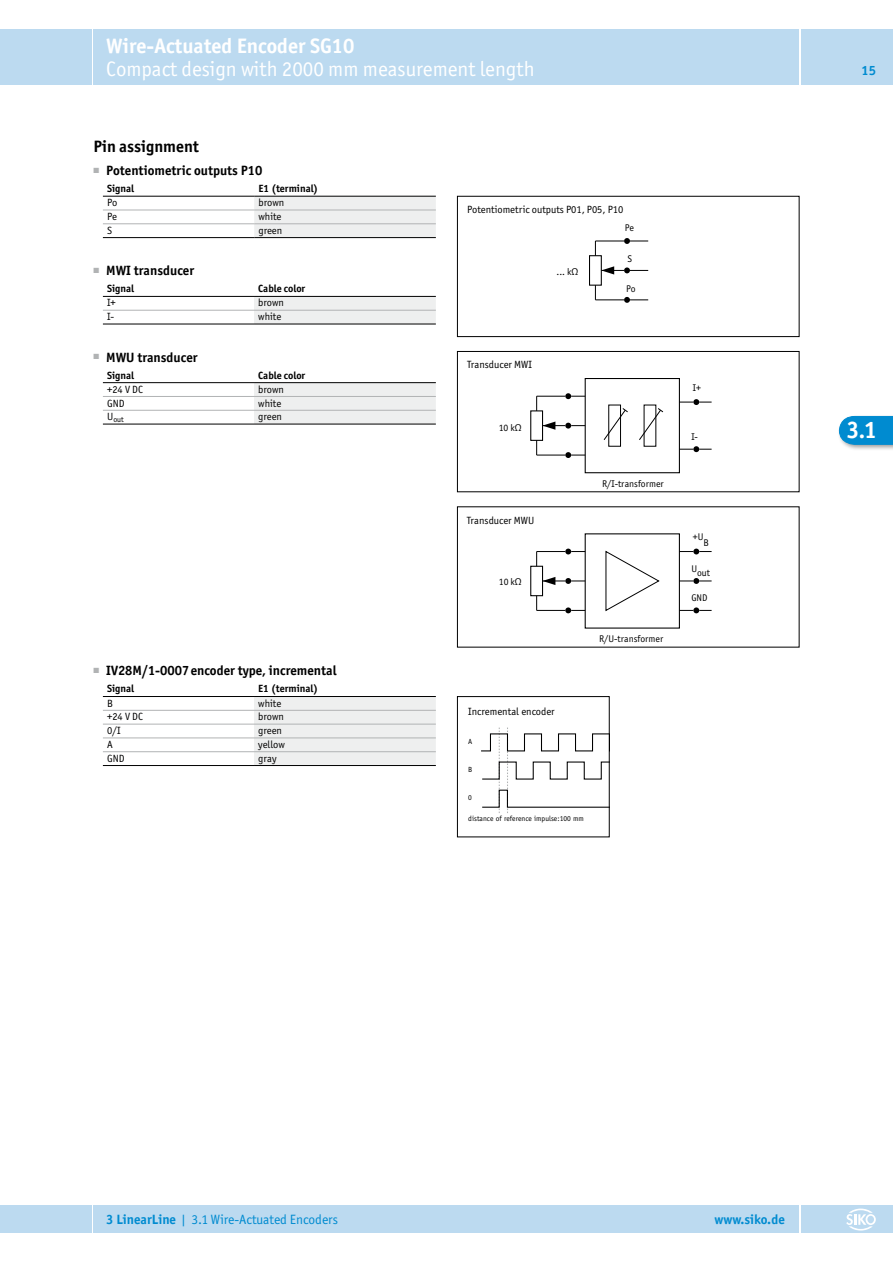
<style>
.page{position:relative;width:893px;height:1263px;background:#fff}
.page>*{position:absolute;margin:0;border:0;box-sizing:border-box;transform-origin:0 0}
.t1{font:700 24px "Officina Sans ITC Pro";color:#fff}
.t2{font:21px "Officina Sans ITC Pro";color:#fff}
.t3{font:700 21px "Officina Sans ITC Pro";color:#fff}
.t4{font:700 16.5px "Officina Sans ITC Pro";color:#000}
.t5{font:700 13.5px "Officina Sans ITC Pro";color:#000}
.t6{font:13.5px "Officina Sans ITC Pro";color:#008bd0}
.t7{font:700 13.5px "Officina Sans ITC Pro";color:#008bd0}
.t8{font:10.5px "Officina Sans ITC Pro";color:#000}
.t9{font:700 10.5px "Officina Sans ITC Pro";color:#000}
.t10{font:9.75px "Officina Sans ITC Pro";color:#000}
.t11{font:7.8px "Officina Sans ITC Pro";color:#000}
.t12{font:7.5px "Officina Sans";color:#000}
.s1{font-weight:500}
.s2{font-weight:700}
</style>
<div class="page">
<div style="left:0;top:1205px;width:91px;height:28px;background:#bcdaf0"></div>
<div style="left:801px;top:1205px;width:92px;height:28px;background:#bcdaf0"></div>
<div style="left:94px;top:1205px;width:705px;height:28px;background:#bcdaf0"></div>
<div style="left:94px;top:30px;width:705px;height:55px;background:#bcdaf0"></div>
<div style="left:0;top:30px;width:91px;height:55px;background:#bcdaf0"></div>
<div style="left:801px;top:30px;width:92px;height:55px;background:#bcdaf0"></div>
<svg style="left:481px;top:727px;width:127px;height:86px"></svg>
<div style="left:457px;top:696px;width:153px;height:141px;border:1px solid #000"></div>
<div style="left:837px;top:414px;width:56px;height:37px;background:#000;opacity:.4"></div>
<div style="left:839px;top:416px;width:54px;height:28px;background:#008bd0"></div>
<div style="left:585px;top:378px;width:95px;height:95px;border:1px solid #000"></div>
<div style="left:530px;top:410px;width:13px;height:31px;border:1px solid #000"></div>
<div style="left:608px;top:405px;width:13px;height:42px;border:1px solid #000"></div>
<svg style="left:536px;top:440px;width:49px;height:18px"></svg>
<svg style="left:542px;top:421px;width:43px;height:9px"></svg>
<svg style="left:536px;top:393px;width:49px;height:18px"></svg>
<svg style="left:603px;top:408px;width:25px;height:33px"></svg>
<svg style="left:679px;top:446px;width:33px;height:6px"></svg>
<svg style="left:679px;top:399px;width:33px;height:6px"></svg>
<svg style="left:639px;top:408px;width:25px;height:33px"></svg>
<div style="left:457px;top:351px;width:342px;height:141px;border:1px solid #000"></div>
<svg style="left:605px;top:551px;width:55px;height:60px"></svg>
<div style="left:530px;top:566px;width:13px;height:30px;border:1px solid #000"></div>
<svg style="left:536px;top:549px;width:49px;height:17px"></svg>
<svg style="left:542px;top:577px;width:43px;height:8px"></svg>
<svg style="left:536px;top:596px;width:49px;height:17px"></svg>
<svg style="left:679px;top:549px;width:33px;height:5px"></svg>
<svg style="left:679px;top:607px;width:33px;height:6px"></svg>
<svg style="left:679px;top:578px;width:33px;height:6px"></svg>
<div style="left:589px;top:255px;width:13px;height:31px;border:1px solid #000"></div>
<svg style="left:595px;top:285px;width:53px;height:18px"></svg>
<svg style="left:601px;top:266px;width:47px;height:9px"></svg>
<svg style="left:595px;top:238px;width:53px;height:18px"></svg>
<div style="left:457px;top:196px;width:342px;height:141px;border:1px solid #000"></div>
<svg style="left:846px;top:1208px;width:30px;height:22px"></svg>
<svg style="left:254px;top:297px;width:182px;height:27px;background:#e8e9e9"></svg>
<hr style="left:103px;top:296px;width:151px;height:1px;background:#000">
<hr style="left:254px;top:296px;width:182px;height:1px;background:#000">
<hr style="left:103px;top:310px;width:151px;height:1px;background:#b1b3b4">
<hr style="left:254px;top:310px;width:182px;height:1px;background:#b1b3b4">
<hr style="left:103px;top:324px;width:151px;height:1px;background:#000">
<hr style="left:254px;top:324px;width:182px;height:1px;background:#000">
<svg style="left:254px;top:383px;width:182px;height:41px;background:#e9eaea"></svg>
<hr style="left:103px;top:382px;width:151px;height:1px;background:#000">
<hr style="left:254px;top:382px;width:182px;height:1px;background:#000">
<hr style="left:103px;top:396px;width:151px;height:1px;background:#b1b3b4">
<hr style="left:254px;top:396px;width:182px;height:1px;background:#b1b3b4">
<hr style="left:103px;top:410px;width:151px;height:1px;background:#b1b3b4">
<hr style="left:254px;top:410px;width:182px;height:1px;background:#b1b3b4">
<hr style="left:103px;top:424px;width:151px;height:1px;background:#000">
<hr style="left:254px;top:424px;width:182px;height:1px;background:#000">
<div style="left:254px;top:197px;width:182px;height:40px;background:#eeefef"></div>
<hr style="left:103px;top:196px;width:151px;height:1px;background:#000">
<hr style="left:254px;top:196px;width:182px;height:1px;background:#000">
<hr style="left:103px;top:210px;width:151px;height:1px;background:#b1b3b4">
<hr style="left:254px;top:210px;width:182px;height:1px;background:#b1b3b4">
<hr style="left:103px;top:223px;width:151px;height:1px;background:#b1b3b4">
<hr style="left:254px;top:223px;width:182px;height:1px;background:#b1b3b4">
<hr style="left:103px;top:237px;width:151px;height:1px;background:#000">
<hr style="left:254px;top:237px;width:182px;height:1px;background:#000">
<div style="left:254px;top:697px;width:182px;height:68px;background:#eeefef"></div>
<hr style="left:103px;top:696px;width:151px;height:1px;background:#000">
<hr style="left:254px;top:696px;width:182px;height:1px;background:#000">
<hr style="left:103px;top:710px;width:151px;height:1px;background:#b1b3b4">
<hr style="left:103px;top:724px;width:151px;height:1px;background:#b1b3b4">
<hr style="left:103px;top:738px;width:151px;height:1px;background:#b1b3b4">
<hr style="left:254px;top:710px;width:182px;height:1px;background:#b1b3b4">
<hr style="left:254px;top:724px;width:182px;height:1px;background:#b1b3b4">
<hr style="left:254px;top:738px;width:182px;height:1px;background:#b1b3b4">
<hr style="left:103px;top:751px;width:151px;height:1px;background:#b1b3b4">
<hr style="left:254px;top:751px;width:182px;height:1px;background:#b1b3b4">
<hr style="left:103px;top:765px;width:151px;height:1px;background:#000">
<hr style="left:254px;top:765px;width:182px;height:1px;background:#000">
<h2 class="t3" style="left:106px;top:33px;width:250px">Wire-Actuated Encoder SG10</h2>
<h2 class="t2" style="left:106px;top:57px;width:430px">Compact design with 2000 mm measurement length</h2>
<h3 class="t4" style="left:94px;top:136px;width:107px">Pin assignment</h3>
<p class="t5" style="left:94px;top:162px;width:170px"><sup>■</sup> Potentiometric outputs P10</p>
<p class="t9" style="left:107px;top:182px;width:29px">Signal</p>
<p class="t9" style="left:258px;top:182px;width:61px">E1 (terminal)</p>
<p class="t8" style="left:107px;top:197px;width:12px">Po</p>
<p class="t8" style="left:258px;top:197px;width:27px">brown</p>
<p class="t8" style="left:107px;top:210px;width:11px">Pe</p>
<p class="t8" style="left:258px;top:210px;width:24px">white</p>
<p class="t8" style="left:107px;top:224px;width:7px">S</p>
<p class="t8" style="left:258px;top:224px;width:25px">green</p>
<p class="t5" style="left:94px;top:262px;width:102px"><sup>■</sup> MWI transducer</p>
<p class="t9" style="left:107px;top:282px;width:29px">Signal</p>
<p class="t9" style="left:258px;top:282px;width:49px">Cable color</p>
<p class="t8" style="left:107px;top:297px;width:10px">I+</p>
<p class="t8" style="left:258px;top:297px;width:27px">brown</p>
<p class="t8" style="left:107px;top:311px;width:9px">I-</p>
<p class="t8" style="left:258px;top:311px;width:24px">white</p>
<p class="t5" style="left:94px;top:349px;width:106px"><sup>■</sup> MWU transducer</p>
<p class="t9" style="left:107px;top:368px;width:29px">Signal</p>
<p class="t9" style="left:258px;top:368px;width:49px">Cable color</p>
<p class="t8" style="left:107px;top:383px;width:37px">+24 V DC</p>
<p class="t8" style="left:258px;top:383px;width:27px">brown</p>
<p class="t8" style="left:107px;top:397px;width:19px">GND</p>
<p class="t8" style="left:258px;top:397px;width:24px">white</p>
<p class="t11" style="left:107px;top:415px;width:18px"><sup>U</sup>out</p>
<p class="t8" style="left:258px;top:411px;width:25px">green</p>
<p class="t5" style="left:94px;top:662px;width:244px"><sup>■</sup> IV28M/1-0007 encoder type, incremental</p>
<p class="t9" style="left:107px;top:682px;width:29px">Signal</p>
<p class="t9" style="left:258px;top:682px;width:61px">E1 (terminal)</p>
<p class="t8" style="left:107px;top:697px;width:7px">B</p>
<p class="t8" style="left:258px;top:697px;width:24px">white</p>
<p class="t8" style="left:107px;top:711px;width:37px">+24 V DC</p>
<p class="t8" style="left:258px;top:711px;width:27px">brown</p>
<p class="t8" style="left:107px;top:724px;width:15px">0/I</p>
<p class="t8" style="left:258px;top:724px;width:25px">green</p>
<p class="t8" style="left:107px;top:738px;width:7px">A</p>
<p class="t8" style="left:258px;top:738px;width:28px">yellow</p>
<p class="t8" style="left:107px;top:752px;width:19px">GND</p>
<p class="t8" style="left:258px;top:752px;width:20px">gray</p>
<p class="t8" style="left:467px;top:204px;width:158px">Potentiometric outputs P01, P05, P10</p>
<p class="t10" style="left:556px;top:266px;width:23px">... kΩ</p>
<p class="t10" style="left:625px;top:222px;width:11px">Pe</p>
<p class="t10" style="left:628px;top:252px;width:6px">S</p>
<p class="t10" style="left:626px;top:283px;width:11px">Po</p>
<p class="t8" style="left:467px;top:359px;width:66px">Transducer MWI</p>
<p class="t10" style="left:499px;top:422px;width:24px">10 kΩ</p>
<p class="t8" style="left:467px;top:514px;width:69px">Transducer MWU</p>
<p class="t10" style="left:499px;top:576px;width:24px">10 kΩ</p>
<p class="t10" style="left:602px;top:477px;width:63px">R/I-transformer</p>
<p class="t10" style="left:599px;top:633px;width:66px">R/U-transformer</p>
<p class="t8" style="left:468px;top:706px;width:88px">Incremental encoder</p>
<p class="t12" style="left:468px;top:737px;width:6px">A</p>
<p class="t12" style="left:468px;top:765px;width:6px">B</p>
<p class="t12" style="left:468px;top:793px;width:5px">0</p>
<p class="t12" style="left:468px;top:814px;width:117px">distance of reference impulse:100 mm</p>
<p class="t10" style="left:693px;top:382px;width:10px">I+</p>
<p class="t10" style="left:691px;top:431px;width:8px">I-</p>
<p class="t10" style="left:693px;top:531px;width:12px">+U</p>
<p class="t10" style="left:703px;top:537px;width:7px">B</p>
<p class="t10" style="left:691px;top:567px;width:20px">Uout</p>
<p class="t10" style="left:691px;top:592px;width:18px">GND</p>
<p class="t7" style="left:861px;top:62px;width:16px">15</p>
<h1 class="t1" style="left:846px;top:415px;width:32px">3<span class="s1">.</span>1</h1>
<p class="t6" style="left:106px;top:1211px;width:233px"><span class="s2">3 LinearLine</span> | 3.1 Wire-Actuated Encoders</p>
<p class="t7" style="left:714px;top:1211px;width:72px">www.siko.de</p>
</div>
